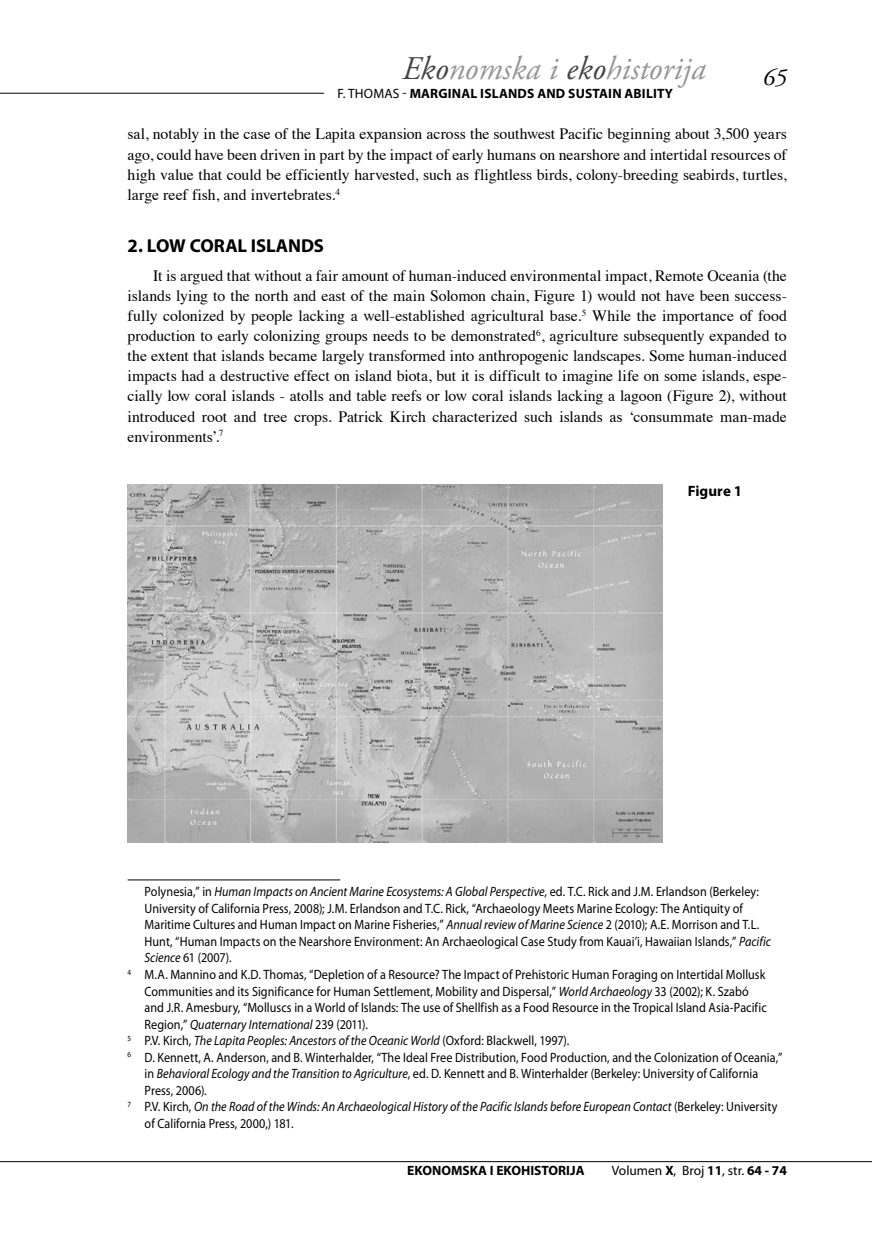
<style>
.page{position:relative;width:872px;height:1234px;background:#fff}
.page>*{position:absolute;margin:0;border:0;box-sizing:border-box;transform-origin:0 0}
.t1{font:italic 33px "Adobe Garamond Pro";color:#959595}
.t2{font:italic 24px "Adobe Garamond Pro";color:#000}
.t3{font:700 18.75px "Myriad Pro";letter-spacing:-.01em;color:#000}
.t4{font:15.75px/20.1px "Times";color:#000;text-align:justify}
.t5{font:700 15px "Myriad Pro";letter-spacing:.005em;color:#000}
.t6{font:13.5px "Myriad Pro";letter-spacing:.005em;color:#000;scale:.9 1}
.t7{font:italic 13.5px "Myriad Pro";letter-spacing:.005em;color:#000;scale:.9 1}
.t8{font:700 13.5px "Myriad Pro";letter-spacing:.015em;color:#000}
.t9{font:13.5px "Myriad Pro";letter-spacing:.005em;color:#000}
.s1{color:#454545}
.s2{font-weight:400}
.s3{font-style:normal}
.s4{font-style:italic}
.s5{font-weight:700}
</style>
<div class="page">
<hr style="left:0;top:93px;width:445px;height:1px;background:#000">
<hr style="left:0;top:1160px;width:872px;height:1px;background:#000">
<div style="left:325px;top:88px;width:348px;height:17px;background:#fff"></div>
<hr style="left:128px;top:879px;width:212px;height:1px;background:#000">
<img style="left:128px;top:484px;width:534px;height:358px">
<h1 class="t1" style="left:402px;top:48px;width:305px"><span class="s1">Eko</span>nomska i <span class="s1">eko</span>historija</h1>
<h2 class="t2" style="left:763px;top:63px;width:25px">65</h2>
<p class="t8" style="left:337px;top:84px;width:337px"><span class="s2">F. Thomas -</span> MARGINAL ISLANDS AND SUSTAIN ABILITY</p>
<p class="t4" style="left:128px;top:123px;width:660px">sal, notably in the case of the Lapita expansion across the southwest Pacific beginning about 3,500 years ago, could have been driven in part by the impact of early humans on nearshore and intertidal resources of high value that could be efficiently harvested, such as flightless birds, colony-breeding seabirds, turtles, large reef fish, and invertebrates.<sup>4</sup></p>
<p class="t3" style="left:128px;top:233px;width:198px">2. LOW CORAL ISLANDS</p>
<p class="t4" style="left:128px;top:264px;width:661px;text-indent:26px">It is argued that without a fair amount of human-induced environmental impact, Remote Oceania (the islands lying to the north and east of the main Solomon chain, Figure 1) would not have been success&shy;fully colonized by people lacking a well-established agricultural base.<sup>5</sup> While the importance of food production to early colonizing groups needs to be demonstrated<sup>6</sup>, agriculture subsequently expanded to the extent that islands became largely transformed into anthropogenic landscapes. Some human-induced impacts had a destructive effect on island biota, but it is difficult to imagine life on some islands, espe&shy;cially low coral islands - atolls and table reefs or low coral islands lacking a lagoon (Figure 2), without introduced root and tree crops. Patrick Kirch characterized such islands as ‘consummate man-made environments’.<sup>7</sup></p>
<p class="t5" style="left:687px;top:481px;width:56px">Figure 1</p>
<p class="t7" style="left:145px;top:883px;width:684px"><span class="s3">Polynesia,” in</span> Human Impacts on Ancient Marine Ecosystems: A Global Perspective<span class="s3">, ed. T.C. Rick and J.M. Erlandson (Berkeley:</span></p>
<p class="t6" style="left:145px;top:899px;width:666px">University of California Press, 2008); J.M. Erlandson and T.C. Rick, “Archaeology Meets Marine Ecology: The Antiquity of</p>
<p class="t6" style="left:145px;top:916px;width:684px">Maritime Cultures and Human Impact on Marine Fisheries,” <span class="s4">Annual review of Marine Science</span> 2 (2010); A.E. Morrison and T.L.</p>
<p class="t6" style="left:145px;top:932px;width:697px">Hunt, “Human Impacts on the Nearshore Environment: An Archaeological Case Study from Kauai’i, Hawaiian Islands,” <span class="s4">Pacific</span></p>
<p class="t6" style="left:145px;top:949px;width:98px"><span class="s4">Science</span> 61 (2007).</p>
<p class="t6" style="left:128px;top:965px;width:710px"><sup>4</sup> M.A. Mannino and K.D. Thomas, “Depletion of a Resource? The Impact of Prehistoric H uman Foraging on Intertidal Mollusk</p>
<p class="t6" style="left:145px;top:982px;width:673px">Communities and its Significance for Human Settlement, Mobility and Dispersal,” <span class="s4">World Archaeology</span> 33 (2002); K. Szabó</p>
<p class="t6" style="left:145px;top:998px;width:693px">and J.R. Amesbury, “Molluscs in a World of Islands: The use of Shellfish as a Food Resource in the Tropical Island Asia-Pacific</p>
<p class="t7" style="left:145px;top:1015px;width:249px"><span class="s3">Region,”</span> Quaternary International <span class="s3">239 (2011).</span></p>
<p class="t7" style="left:128px;top:1031px;width:492px"><sup>5</sup> <span class="s3">P.V. Kirch,</span> The Lapita Peoples: Ancestors of the Oceanic World <span class="s3">(Oxford: Blackwell, 1997).</span></p>
<p class="t6" style="left:128px;top:1048px;width:729px"><sup>6</sup> D. Kennett, A. Anderson, and B. Winterhalder, “The Ideal Free Distribution, Food Production, and the Colonization of Oceania,”</p>
<p class="t6" style="left:145px;top:1064px;width:683px">in <span class="s4">Behavioral Ecology and the Transition to Agriculture</span>, ed. D. Kennett and B. Winterhalder (Berkeley: University of California</p>
<p class="t6" style="left:145px;top:1081px;width:71px">Press, 2006).</p>
<p class="t7" style="left:128px;top:1097px;width:723px"><sup>7</sup> <span class="s3">P.V. Kirch,</span> On the Road of the Winds: An Archaeological History of the Pacific Islands before European Contact <span class="s3">(Berkeley: University</span></p>
<p class="t6" style="left:145px;top:1114px;width:167px">of California Press, 2000,) 181.</p>
<p class="t8" style="left:407px;top:1161px;width:179px">EKONOMSKA I EKOHISTORIJA</p>
<p class="t9" style="left:612px;top:1161px;width:177px">Volumen <span class="s5">X</span>, Broj <span class="s5">11</span>, str. <span class="s5">64 - 74</span></p>
</div>
